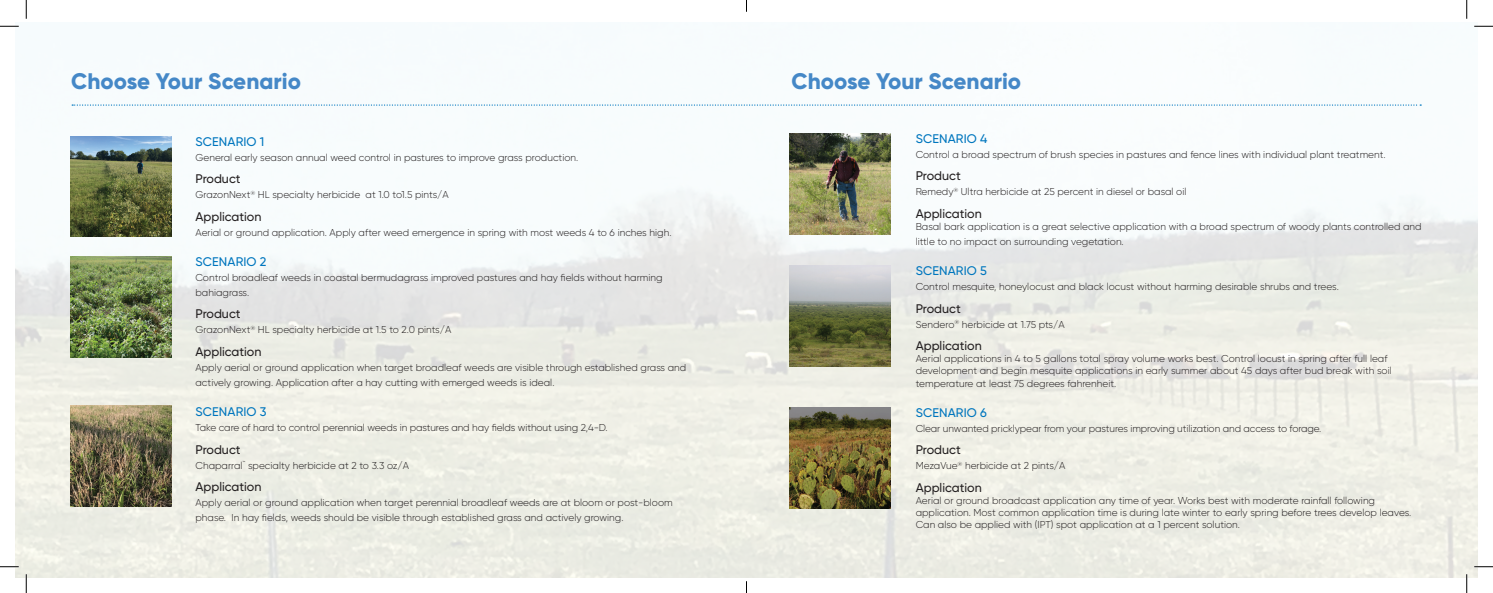
<style>
.page{position:relative;width:1493px;height:593px;background:#fff}
.page>*{position:absolute;margin:0;border:0;box-sizing:border-box;transform-origin:0 0}
.t1{font:800 22.5px "Gilroy";color:#4588c7}
.t2{font:500 12.5px "Gilroy";color:#231f20}
.t3{font:500 12.5px "Gilroy";letter-spacing:.01em;color:#0076be}
.t4{font:300 10px/15px "Gilroy";color:#231f20}
</style>
<div class="page">
<img style="left:16px;top:104px;width:1461px;height:474px">
<img style="left:71px;top:136px;width:101px;height:101px">
<img style="left:71px;top:256px;width:101px;height:101px">
<img style="left:71px;top:405px;width:101px;height:101px">
<img style="left:790px;top:133px;width:100px;height:101px">
<img style="left:790px;top:266px;width:100px;height:100px">
<img style="left:790px;top:407px;width:100px;height:101px">
<svg style="left:72px;top:104px;width:1349px;height:2px"></svg>
<svg style="left:0;top:25px;width:19px;height:2px"></svg>
<svg style="left:1474px;top:25px;width:18px;height:2px"></svg>
<svg style="left:0;top:565px;width:19px;height:2px"></svg>
<svg style="left:1474px;top:565px;width:18px;height:2px"></svg>
<svg style="left:25px;top:0;width:2px;height:19px"></svg>
<svg style="left:25px;top:574px;width:2px;height:18px"></svg>
<svg style="left:1466px;top:0;width:1px;height:19px"></svg>
<svg style="left:1465px;top:574px;width:2px;height:18px"></svg>
<h1 class="t1" style="left:71px;top:67px;width:231px">Choose Your Scenario</h1>
<h1 class="t1" style="left:791px;top:67px;width:231px">Choose Your Scenario</h1>
<p class="t3" style="left:196px;top:134px;width:70px">SCENARIO 1</p>
<p class="t4" style="left:195px;top:150px;width:384px">General early season annual weed control in pastures to improve grass production.</p>
<p class="t2" style="left:195px;top:171px;width:47px">Product</p>
<p class="t4" style="left:195px;top:187px;width:255px">GrazonNext<sup>®</sup> HL specialty herbicide at 1.0 to1.5 pints/A</p>
<p class="t2" style="left:195px;top:209px;width:68px">Application</p>
<p class="t4" style="left:195px;top:225px;width:477px">Aerial or ground application. Apply after weed emergence in spring with most weeds 4 to 6 inches high.</p>
<p class="t3" style="left:196px;top:254px;width:72px">SCENARIO 2</p>
<p class="t4" style="left:195px;top:270px;width:468px">Control broadleaf weeds in coastal bermudagrass improved pastures and hay fields without harming bahiagrass.</p>
<p class="t2" style="left:195px;top:306px;width:47px">Product</p>
<p class="t4" style="left:195px;top:322px;width:257px">GrazonNext<sup>®</sup> HL specialty herbicide at 1.5 to 2.0 pints/A</p>
<p class="t2" style="left:195px;top:344px;width:68px">Application</p>
<p class="t4" style="left:195px;top:360px;width:492px">Apply aerial or ground application when target broadleaf weeds are visible through established grass and actively growing. Application after a hay cutting with emerged weeds is ideal.</p>
<p class="t3" style="left:196px;top:404px;width:72px">SCENARIO 3</p>
<p class="t4" style="left:195px;top:420px;width:414px">Take care of hard to control perennial weeds in pastures and hay fields without using 2,4-D.</p>
<p class="t2" style="left:195px;top:441px;width:47px">Product</p>
<p class="t4" style="left:195px;top:457px;width:215px">Chaparral<sup>™</sup> specialty herbicide at 2 to 3.3 oz/A</p>
<p class="t2" style="left:195px;top:479px;width:68px">Application</p>
<p class="t4" style="left:195px;top:495px;width:479px">Apply aerial or ground application when target perennial broadleaf weeds are at bloom or post-bloom phase. In hay fields, weeds should be visible through established grass and actively growing.</p>
<p class="t3" style="left:916px;top:131px;width:73px">SCENARIO 4</p>
<p class="t4" style="left:915px;top:147px;width:471px">Control a broad spectrum of brush species in pastures and fence lines with individual plant treatment.</p>
<p class="t2" style="left:915px;top:168px;width:47px">Product</p>
<p class="t4" style="left:915px;top:184px;width:272px">Remedy<sup>®</sup> Ultra herbicide at 25 percent in diesel or basal oil</p>
<p class="t2" style="left:915px;top:206px;width:68px">Application</p>
<p class="t4" style="left:915px;top:219px;width:507px">Basal bark application is a great selective application with a broad spectrum of woody plants controlled and little to no impact on surrounding vegetation.</p>
<p class="t3" style="left:916px;top:263px;width:73px">SCENARIO 5</p>
<p class="t4" style="left:915px;top:279px;width:424px">Control mesquite, honeylocust and black locust without harming desirable shrubs and trees.</p>
<p class="t2" style="left:915px;top:300px;width:47px">Product</p>
<p class="t4" style="left:915px;top:316px;width:150px">Sendero<sup>®</sup> herbicide at 1.75 pts/A</p>
<p class="t2" style="left:915px;top:338px;width:68px">Application</p>
<p class="t4" style="left:915px;top:352px;width:477px;line-height:12.2px">Aerial applications in 4 to 5 gallons total spray volume works best. Control locust in spring after full leaf development and begin mesquite applications in early summer about 45 days after bud break with soil temperature at least 75 degrees fahrenheit.</p>
<p class="t3" style="left:916px;top:404px;width:72px">SCENARIO 6</p>
<p class="t4" style="left:915px;top:420px;width:407px">Clear unwanted pricklypear from your pastures improving utilization and access to forage.</p>
<p class="t2" style="left:915px;top:442px;width:47px">Product</p>
<p class="t4" style="left:915px;top:458px;width:151px">MezaVue<sup>®</sup> herbicide at 2 pints/A</p>
<p class="t2" style="left:915px;top:479px;width:68px">Application</p>
<p class="t4" style="left:915px;top:494px;width:497px;line-height:12px">Aerial or ground broadcast application any time of year. Works best with moderate rainfall following application. Most common application time is during late winter to early spring before trees develop leaves.<br>Can also be applied with (IPT) spot application at a 1 percent solution.</p>
</div>
